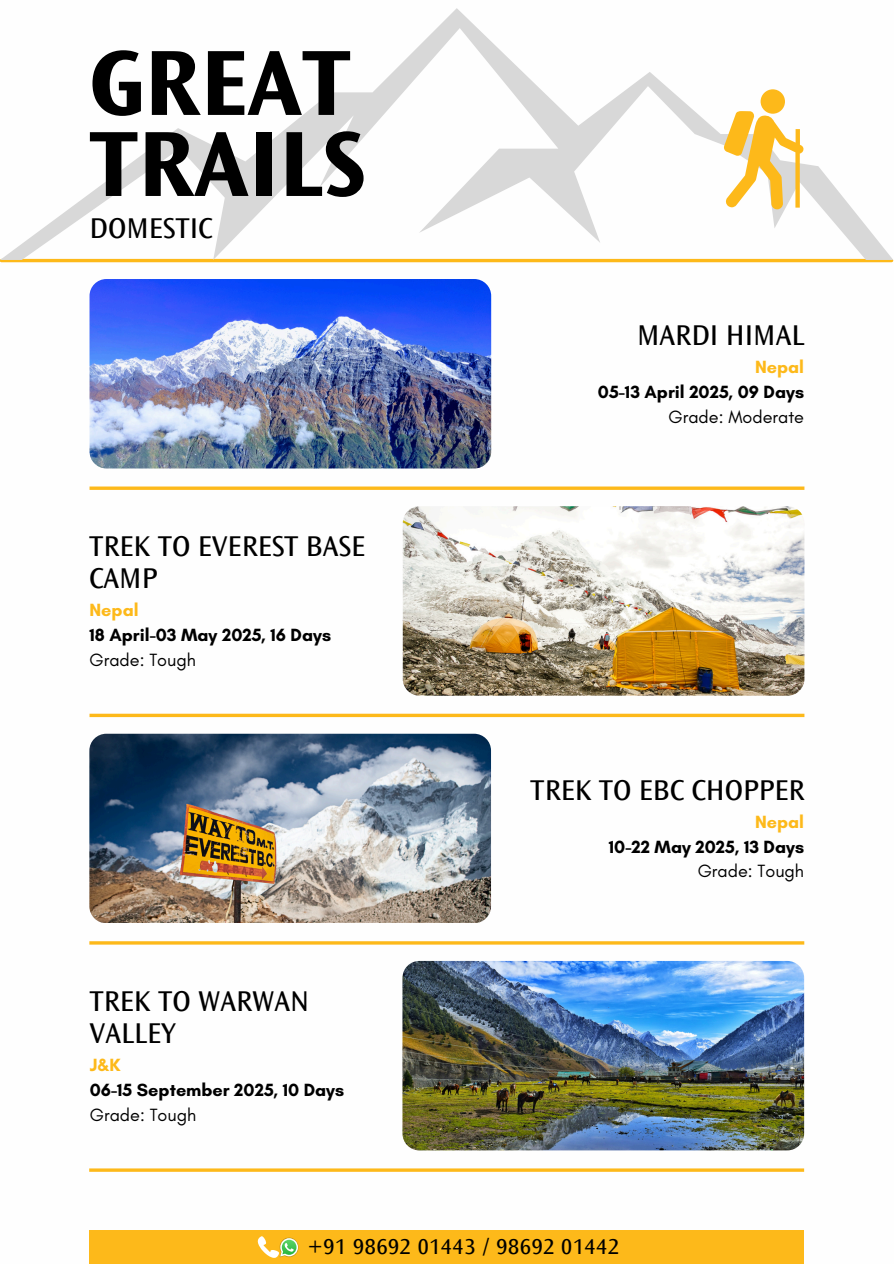
<style>
.page{position:relative;width:894px;height:1264px;background:#fff}
.page>*{position:absolute;margin:0;border:0;box-sizing:border-box;transform-origin:0 0}
.t1{font:700 96.6px/81px "Ocean Sans Std";color:#000}
.t2{font:30px/31.5px "Ocean Sans Std";color:#000}
.t3{font:22.5px "Ocean Sans Std";letter-spacing:.03em;color:#000}
.t4{font:700 18px "Glacial Indifference";color:#000}
.t5{font:18px "Glacial Indifference";color:#000}
.t6{font:700 18px "Glacial Indifference";color:#fdb91a}
</style>
<div class="page">
<hr style="left:1px;top:259px;width:890px;height:3px;background:#fdb91a">
<svg style="left:0;top:8px;width:892px;height:252px"></svg>
<svg style="left:723px;top:89px;width:80px;height:120px"></svg>
<img style="left:89px;top:279px;width:402px;height:189px;border-radius:17px">
<img style="left:402px;top:506px;width:402px;height:189px;border-radius:17px">
<svg style="left:89px;top:486px;width:715px;height:4px;background:#fdc33d"></svg>
<svg style="left:89px;top:713px;width:715px;height:4px;background:#fdc542"></svg>
<img style="left:89px;top:733px;width:402px;height:189px;border-radius:17px">
<hr style="left:89px;top:941px;width:715px;height:3px;background:#fdb91a">
<img style="left:402px;top:960px;width:401px;height:189px;border-radius:17px">
<hr style="left:89px;top:1168px;width:714px;height:3px;background:#fdb91a">
<div style="left:89px;top:1230px;width:715px;height:33px;background:#fdb91a"></div>
<svg style="left:258px;top:1236px;width:40px;height:21px"></svg>
<p class="t1" style="left:89px;top:53px;width:277px">GREAT<br>TRAILS</p>
<h2 class="t2" style="left:89px;top:216px;width:124px">DOMESTIC</h2>
<p class="t2" style="left:89px;top:534px;width:277px">TREK TO EVEREST BASE<br>CAMP</p>
<p class="t6" style="left:89px;top:599px;width:51px">Nepal</p>
<p class="t4" style="left:89px;top:624px;width:243px">18 April-03 May 2025, 16 Days</p>
<p class="t5" style="left:89px;top:649px;width:108px">Grade: Tough</p>
<p class="t2" style="left:89px;top:988px;width:221px">TREK TO WARWAN<br>VALLEY</p>
<p class="t6" style="left:90px;top:1054px;width:32px">J&amp;K</p>
<p class="t4" style="left:90px;top:1078px;width:256px">06-15 September 2025, 10 Days</p>
<h2 class="t5" style="left:90px;top:1103px;width:108px">Grade: Tough</h2>
<h2 class="t2" style="left:637px;top:322px;width:169px">MARDI HIMAL</h2>
<p class="t6" style="left:754px;top:356px;width:51px">Nepal</p>
<p class="t4" style="left:597px;top:381px;width:208px">05-13 April 2025, 09 Days</p>
<p class="t5" style="left:668px;top:405px;width:137px">Grade: Moderate</p>
<p class="t2" style="left:530px;top:777px;width:275px">TREK TO EBC CHOPPER</p>
<p class="t6" style="left:754px;top:810px;width:51px">Nepal</p>
<h2 class="t4" style="left:608px;top:835px;width:197px">10-22 May 2025, 13 Days</h2>
<p class="t5" style="left:697px;top:860px;width:108px">Grade: Tough</p>
<p class="t3" style="left:308px;top:1237px;width:313px">+91 98692 01443 / 98692 01442</p>
</div>
